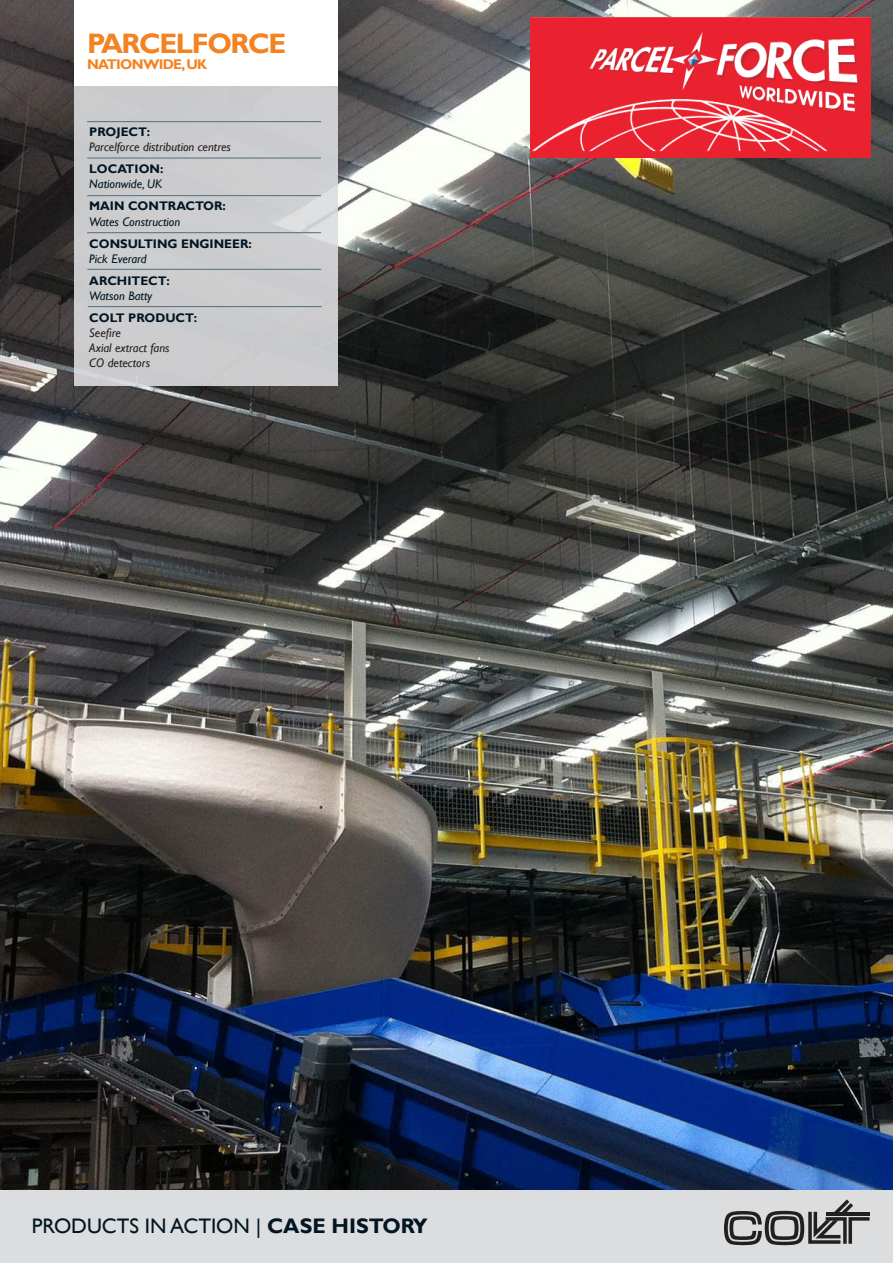
<style>
.page{position:relative;width:893px;height:1263px;background:#fff}
.page>*{position:absolute;margin:0;border:0;box-sizing:border-box;transform-origin:0 0}
.t1{font:700 28.05px "Gill Sans";letter-spacing:-.05em;color:#f58220}
.t2{font:21px "Gill Sans";color:#011622}
.t3{font:700 14.1px "Gill Sans";letter-spacing:-.05em;color:#f58220}
.t4{font:700 12.45px "Gill Sans";color:#011622}
.t5{font:italic 12.45px/14.9px "Gill Sans";color:#231f20}
.t6{font:italic 12.45px "Gill Sans";color:#011622}
.s1{font-weight:700}
</style>
<div class="page">
<img style="left:0;top:0;width:893px;height:1191px">
<div style="left:0;top:1191px;width:893px;height:72px;background:#dcdddf"></div>
<div style="left:74px;top:85px;width:264px;height:301px;background:#ccccce"></div>
<hr style="left:87px;top:121px;width:234px;height:1px;background:#5e7682">
<hr style="left:87px;top:157px;width:234px;height:2px;background:#5e7682">
<hr style="left:87px;top:195px;width:234px;height:1px;background:#5e7682">
<hr style="left:87px;top:232px;width:234px;height:1px;background:#5e7682">
<div style="left:74px;top:0;width:264px;height:85px;background:#fff"></div>
<svg style="left:724px;top:1199px;width:145px;height:46px"></svg>
<hr style="left:826px;top:1212px;width:43px;height:3px;background:#231f20">
<hr style="left:87px;top:269px;width:234px;height:1px;background:#5e7682">
<hr style="left:88px;top:306px;width:234px;height:1px;background:#5e7682">
<img style="left:530px;top:18px;width:341px;height:140px">
<h1 class="t1" style="left:87px;top:26px;width:201px">PARCELFORCE</h1>
<p class="t3" style="left:87px;top:56px;width:122px">NATIONWIDE, UK</p>
<p class="t4" style="left:89px;top:124px;width:62px">PROJECT:</p>
<p class="t5" style="left:89px;top:140px;width:143px">Parcelforce distribution centres</p>
<p class="t4" style="left:89px;top:161px;width:76px">LOCATION:</p>
<p class="t6" style="left:89px;top:177px;width:74px">Nationwide, UK</p>
<p class="t4" style="left:89px;top:199px;width:138px">MAIN CONTRACTOR:</p>
<p class="t6" style="left:89px;top:214px;width:92px">Wates Construction</p>
<p class="t4" style="left:89px;top:236px;width:164px">CONSULTING ENGINEER:</p>
<p class="t6" style="left:89px;top:251px;width:59px">Pick Everard</p>
<p class="t4" style="left:89px;top:273px;width:82px">ARCHITECT:</p>
<p class="t6" style="left:89px;top:289px;width:64px">Watson Batty</p>
<p class="t4" style="left:89px;top:311px;width:109px">COLT PRODUCT:</p>
<p class="t5" style="left:89px;top:326px;width:82px">Seefire<br>Axial extract fans<br>CO detectors</p>
<h2 class="t2" style="left:32px;top:1213px;width:397px">PRODUCTS IN ACTION | <span class="s1">CASE HISTORY</span></h2>
</div>
